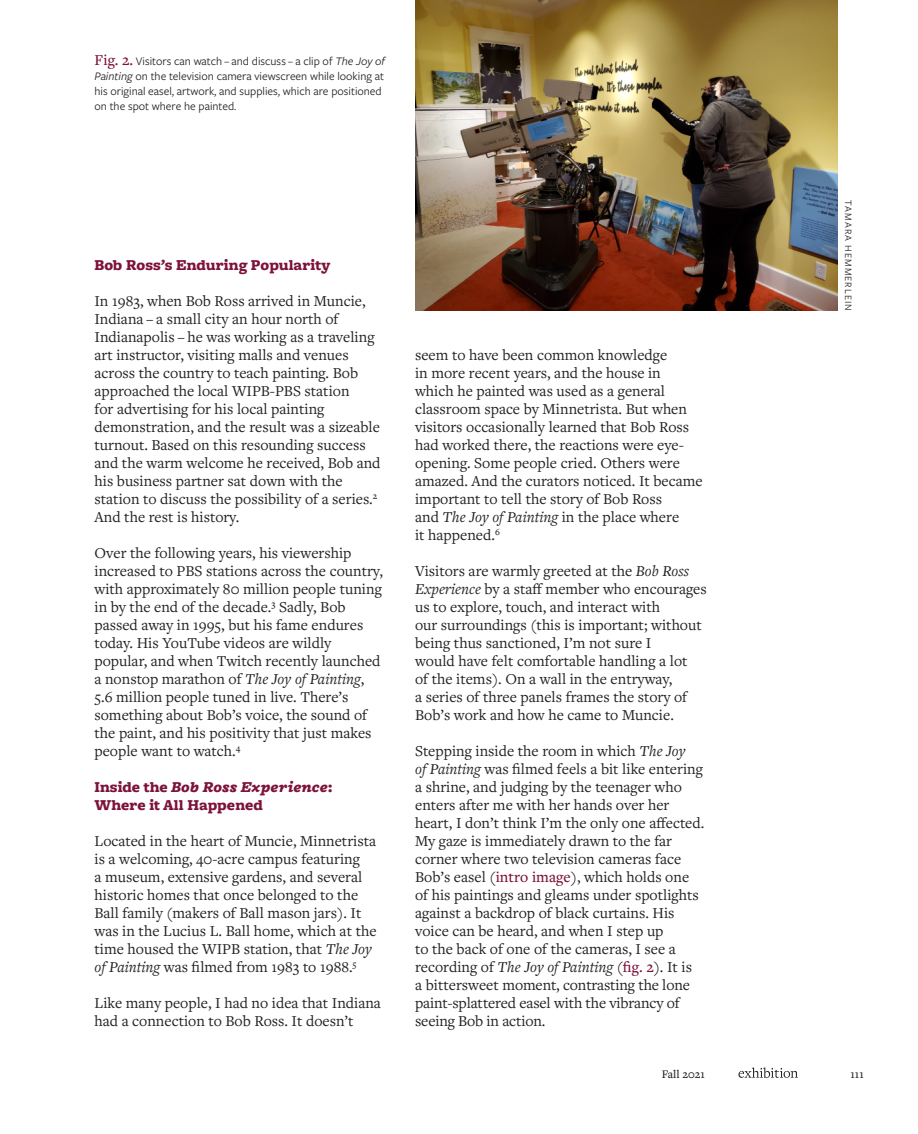
<style>
.page{position:relative;width:918px;height:1134px;background:#fff}
.page>*{position:absolute;margin:0;border:0;box-sizing:border-box;transform-origin:0 0}
.t1{font:15.75px/18px "Freight Text Pro";color:#231f20}
.t2{font:900 15.75px/18px "Freight Macro Pro";color:#7d123a}
.t3{font:12px/15px "Freight Sans Pro";color:#231f20}
.t4{font:500 12px "Freight Text Pro";color:#231f20}
.t5{font:10.2px "Freight Sans Pro";letter-spacing:.1em;color:#231f20}
.s1{font-family:"Freight Text Pro";font-weight:500;font-size:15.75px;color:#7d123a}
.s2{font-style:italic}
.s3{font-weight:500;color:#7d123a}
</style>
<div class="page">
<svg style="left:738px;top:1067px;width:60px;height:11px"></svg>
<img style="left:415px;top:2px;width:422px;height:308px">
<p class="t3" style="left:94px;top:53px;width:292px"><span class="s1">Fig. 2.</span> Visitors can watch – and discuss – a clip of <span class="s2">The Joy of Painting</span> on the television camera viewscreen while looking at his original easel, artwork, and supplies, which are positioned on the spot where he painted.</p>
<p class="t2" style="left:95px;top:256px;width:237px">Bob Ross’s Enduring Popularity</p>
<p class="t1" style="left:94px;top:291px;width:288px">In 1983, when Bob Ross arrived in Muncie, Indiana – a small city an hour north of Indianapolis – he was working as a traveling art instructor, visiting malls and venues across the country to teach painting. Bob approached the local WIPB-PBS station<br>for advertising for his local painting demonstration, and the result was a sizeable turnout. Based on this resounding success and the warm welcome he received, Bob and his business partner sat down with the station to discuss the possibility of a series.<sup>2<br></sup>And the rest is history.</p>
<p class="t1" style="left:94px;top:543px;width:290px">Over the following years, his viewership increased to PBS stations across the country, with approximately 80 million people tuning in by the end of the decade.<sup>3</sup> Sadly, Bob passed away in 1995, but his fame endures today. His YouTube videos are wildly popular, and when Twitch recently launched a nonstop marathon of <span class="s2">The Joy of Painting</span>, 5.6 million people tuned in live. There’s something about Bob’s voice, the sound of the paint, and his positivity that just makes people want to watch.<sup>4</sup></p>
<p class="t2" style="left:94px;top:778px;width:239px">Inside the <span class="s2">Bob Ross Experience</span>:<br>Where it All Happened</p>
<p class="t1" style="left:94px;top:831px;width:284px">Located in the heart of Muncie, Minnetrista is a welcoming, 40-acre campus featuring<br>a museum, extensive gardens, and several historic homes that once belonged to the Ball family (makers of Ball mason jars). It was in the Lucius L. Ball home, which at the time housed the WIPB station, that <span class="s2">The Joy of Painting</span> was filmed from 1983 to 1988.<sup>5</sup></p>
<p class="t1" style="left:94px;top:993px;width:288px">Like many people, I had no idea that Indiana had a connection to Bob Ross. It doesn’t</p>
<p class="t1" style="left:415px;top:345px;width:289px">seem to have been common knowledge<br>in more recent years, and the house in which he painted was used as a general classroom space by Minnetrista. But when visitors occasionally learned that Bob Ross had worked there, the reactions were eye&shy;opening. Some people cried. Others were amazed. And the curators noticed. It became important to tell the story of Bob Ross<br>and <span class="s2">The Joy of Painting</span> in the place where<br>it happened.<sup>6</sup></p>
<p class="t1" style="left:415px;top:561px;width:293px">Visitors are warmly greeted at the <span class="s2">Bob Ross Experience</span> by a staff member who encourages us to explore, touch, and interact with<br>our surroundings (this is important; without being thus sanctioned, I’m not sure I<br>would have felt comfortable handling a lot<br>of the items). On a wall in the entryway,<br>a series of three panels frames the story of Bob’s work and how he came to Muncie.</p>
<p class="t1" style="left:415px;top:741px;width:291px">Stepping inside the room in which <span class="s2">The Joy<br>of Painting</span> was filmed feels a bit like entering a shrine, and judging by the teenager who enters after me with her hands over her heart, I don’t think I’m the only one affected.<br>My gaze is immediately drawn to the far corner where two television cameras face Bob’s easel (<span class="s3">intro image</span>), which holds one of his paintings and gleams under spotlights against a backdrop of black curtains. His voice can be heard, and when I step up<br>to the back of one of the cameras, I see a recording of <span class="s2">The Joy of Painting</span> (<span class="s3">fig. 2</span>). It is<br>a bittersweet moment, contrasting the lone paint-splattered easel with the vibrancy of seeing Bob in action.</p>
<p class="t5" style="left:855px;top:200px;width:112px;rotate:90deg">TAMARA HEMMERLEIN</p>
<p class="t4" style="left:662px;top:1066px;width:45px">Fall 2021</p>
<p class="t4" style="left:850px;top:1066px;width:15px">111</p>
</div>
